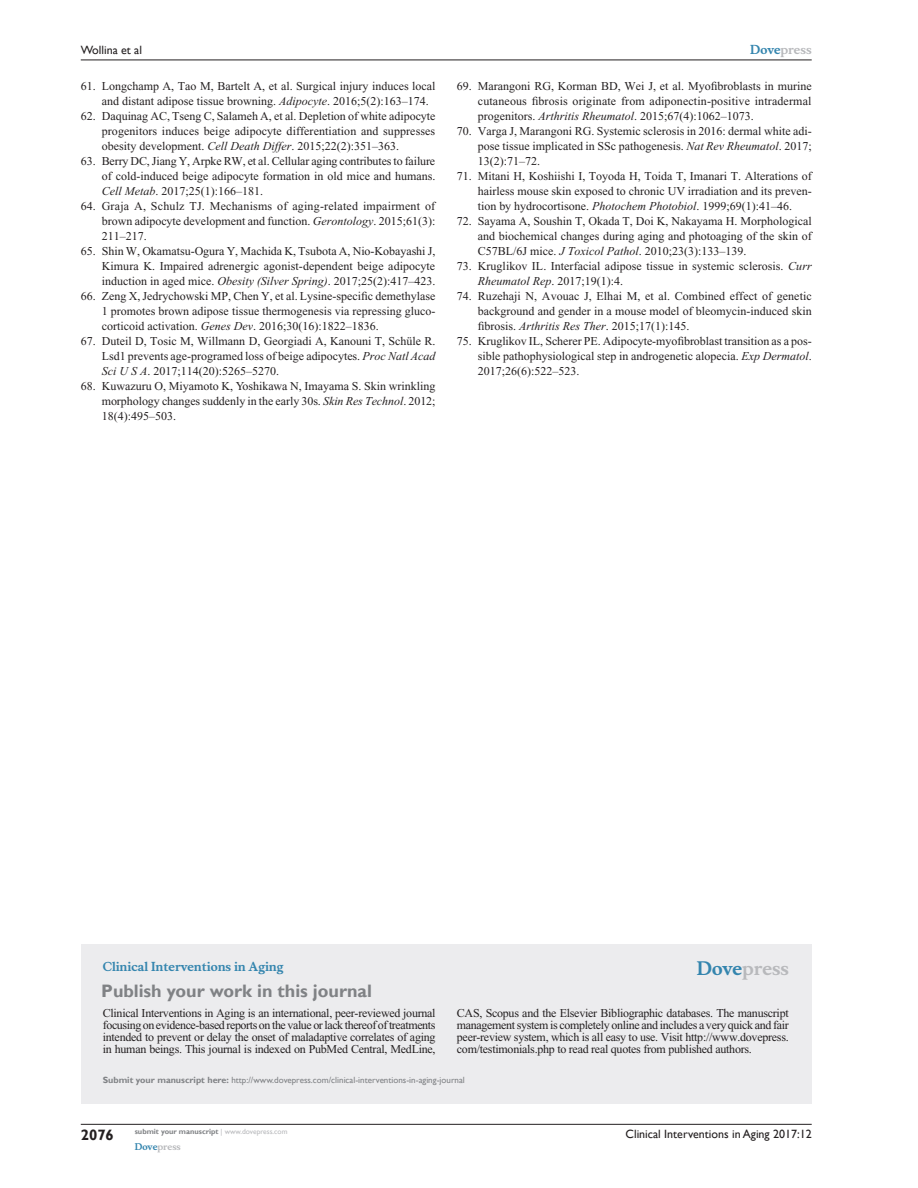
<style>
.page{position:relative;width:918px;height:1188px;background:#fff}
.page>*{position:absolute;margin:0;border:0;box-sizing:border-box;transform-origin:0 0}
.PromBx-H1{font:700 18px "Gill Sans";color:#808285}
.PromBx-Brand{font:700 18px "Musee";color:#b8b9bc}
.t1{font:700 15px "Gill Sans";color:#231f20}
.RefNL2{font:12px/15px "Times New Roman";color:#231f20;text-align:justify}
.PromBx-Tx{font:12px/12px "Times New Roman";letter-spacing:-.02em;color:#231f20;text-align:justify}
.t2{font:12px "Gill Sans";color:#231f20}
.PromBx-JrnlName{font:700 12px "Musee";color:#3485ae}
.t3{font:700 12px "Musee";color:#b8b9bc}
.PromBx-SubmitMssWebA{font:9px "Gill Sans";color:#808285}
.t4{font:700 9px "Musee";color:#b8b9bc}
.t5{font:700 7.5px "Gill Sans";color:#808285}
.s1{font-style:italic}
.s2{color:#3485ae}
.s3{font-weight:700}
.s4{font-weight:400;color:#b8b9bc}
</style>
<div class="page">
<div style="left:81px;top:944px;width:731px;height:159px;background:#ececee"></div>
<hr style="left:81px;top:1124px;width:731px;height:1px;background:#231f20">
<hr style="left:81px;top:60px;width:731px;height:1px;background:#231f20">
<p class="t2" style="left:81px;top:43px;width:63px">Wollina et al</p>
<p class="RefNL2" style="left:102px;top:79px;width:335px;text-indent:-21px">61. Longchamp A, Tao M, Bartelt A, et al. Surgical injury induces local and distant adipose tissue browning. <span class="s1">Adipocyte</span>. 2016;5(2):163–174.</p>
<p class="RefNL2" style="left:102px;top:109px;width:335px;text-indent:-21px">62. Daquinag AC, Tseng C, Salameh A, et al. Depletion of white adipocyte progenitors induces beige adipocyte differentiation and suppresses obesity development. <span class="s1">Cell Death Differ</span>. 2015;22(2):351–363.</p>
<p class="RefNL2" style="left:102px;top:154px;width:335px;text-indent:-21px">63. Berry DC, Jiang Y, Arpke RW, et al. Cellular aging contributes to failure of cold-induced beige adipocyte formation in old mice and humans.<br><span class="s1">Cell Metab</span>. 2017;25(1):166–181.</p>
<p class="RefNL2" style="left:102px;top:199px;width:335px;text-indent:-21px">64. Graja A, Schulz TJ. Mechanisms of aging-related impairment of brown adipocyte development and function. <span class="s1">Gerontology</span>. 2015;61(3):<br>211–217.</p>
<p class="RefNL2" style="left:102px;top:244px;width:335px;text-indent:-21px">65. Shin W, Okamatsu-Ogura Y, Machida K, Tsubota A, Nio-Kobayashi J, Kimura K. Impaired adrenergic agonist-dependent beige adipocyte induction in aged mice. <span class="s1">Obesity (Silver Spring)</span>. 2017;25(2):417–423.</p>
<p class="RefNL2" style="left:102px;top:289px;width:335px;text-indent:-21px">66. Zeng X, Jedrychowski MP, Chen Y, et al. Lysine-specific demethylase 1 promotes brown adipose tissue thermogenesis via repressing gluco&shy;corticoid activation. <span class="s1">Genes Dev</span>. 2016;30(16):1822–1836.</p>
<p class="RefNL2" style="left:102px;top:334px;width:335px;text-indent:-21px">67. Duteil D, Tosic M, Willmann D, Georgiadi A, Kanouni T, Schüle R.<br>Lsd1 prevents age-programed loss of beige adipocytes. <span class="s1">Proc Natl Acad Sci U S A</span>. 2017;114(20):5265–5270.</p>
<p class="RefNL2" style="left:102px;top:379px;width:335px;text-indent:-21px">68. Kuwazuru O, Miyamoto K, Yoshikawa N, Imayama S. Skin wrinkling morphology changes suddenly in the early 30s. <span class="s1">Skin Res Technol</span>. 2012; 18(4):495–503.</p>
<p class="t3" style="left:750px;top:43px;width:63px"><span class="s2">Dove</span>press</p>
<p class="RefNL2" style="left:478px;top:79px;width:335px;text-indent:-21px">69. Marangoni RG, Korman BD, Wei J, et al. Myofibroblasts in murine cutaneous fibrosis originate from adiponectin-positive intradermal progenitors. <span class="s1">Arthritis Rheumatol</span>. 2015;67(4):1062–1073.</p>
<p class="RefNL2" style="left:478px;top:124px;width:335px;text-indent:-21px">70. Varga J, Marangoni RG. Systemic sclerosis in 2016: dermal white adi&shy;pose tissue implicated in SSc pathogenesis. <span class="s1">Nat Rev Rheumatol</span>. 2017; 13(2):71–72.</p>
<p class="RefNL2" style="left:478px;top:169px;width:335px;text-indent:-21px">71. Mitani H, Koshiishi I, Toyoda H, Toida T, Imanari T. Alterations of hairless mouse skin exposed to chronic UV irradiation and its preven&shy;tion by hydrocortisone. <span class="s1">Photochem Photobiol</span>. 1999;69(1):41–46.</p>
<p class="RefNL2" style="left:478px;top:214px;width:335px;text-indent:-21px">72. Sayama A, Soushin T, Okada T, Doi K, Nakayama H. Morphological and biochemical changes during aging and photoaging of the skin of C57BL/6J mice. <span class="s1">J Toxicol Pathol</span>. 2010;23(3):133–139.</p>
<p class="RefNL2" style="left:478px;top:259px;width:335px;text-indent:-21px">73. Kruglikov IL. Interfacial adipose tissue in systemic sclerosis. <span class="s1">Curr<br>Rheumatol Rep</span>. 2017;19(1):4.</p>
<p class="RefNL2" style="left:478px;top:289px;width:335px;text-indent:-21px">74. Ruzehaji N, Avouac J, Elhai M, et al. Combined effect of genetic background and gender in a mouse model of bleomycin-induced skin fibrosis. <span class="s1">Arthritis Res Ther</span>. 2015;17(1):145.</p>
<p class="RefNL2" style="left:478px;top:334px;width:335px;text-indent:-21px">75. Kruglikov IL, Scherer PE. Adipocyte-myofibroblast transition as a pos&shy;sible pathophysiological step in androgenetic alopecia. <span class="s1">Exp Dermatol</span>.<br>2017;26(6):522–523.</p>
<p class="PromBx-JrnlName" style="left:103px;top:959px;width:182px">Clinical Interventions in Aging</p>
<p class="PromBx-H1" style="left:101px;top:980px;width:272px">Publish your work in this journal</p>
<p class="PromBx-Brand" style="left:697px;top:958px;width:94px"><span class="s2">Dove</span>press</p>
<p class="PromBx-Tx" style="left:103px;top:1007px;width:334px">Clinical Interventions in Aging is an international, peer-reviewed journal focusing on evidence-based reports on the value or lack thereof of treatments intended to prevent or delay the onset of maladaptive correlates of aging in human beings. This journal is indexed on PubMed Central, MedLine,</p>
<p class="PromBx-Tx" style="left:457px;top:1007px;width:333px">CAS, Scopus and the Elsevier Bibliographic databases. The manuscript management system is completely online and includes a very quick and fair peer-review system, which is all easy to use. Visit http://www.dovepress. com/testimonials.php to read real quotes from published authors.</p>
<p class="PromBx-SubmitMssWebA" style="left:103px;top:1075px;width:364px"><span class="s3">Submit your manuscript here:</span> http://www.dovepress.com/clinical-interventions-in-aging-journal</p>
<p class="t1" style="left:81px;top:1126px;width:35px">2076</p>
<p class="t5" style="left:135px;top:1127px;width:154px">submit your manuscript <span class="s4">| www.dovepress.com</span></p>
<p class="t4" style="left:135px;top:1141px;width:48px"><span class="s2">Dove</span>press</p>
<p class="t2" style="left:626px;top:1127px;width:188px">Clinical Interventions in Aging 2017:12</p>
</div>
